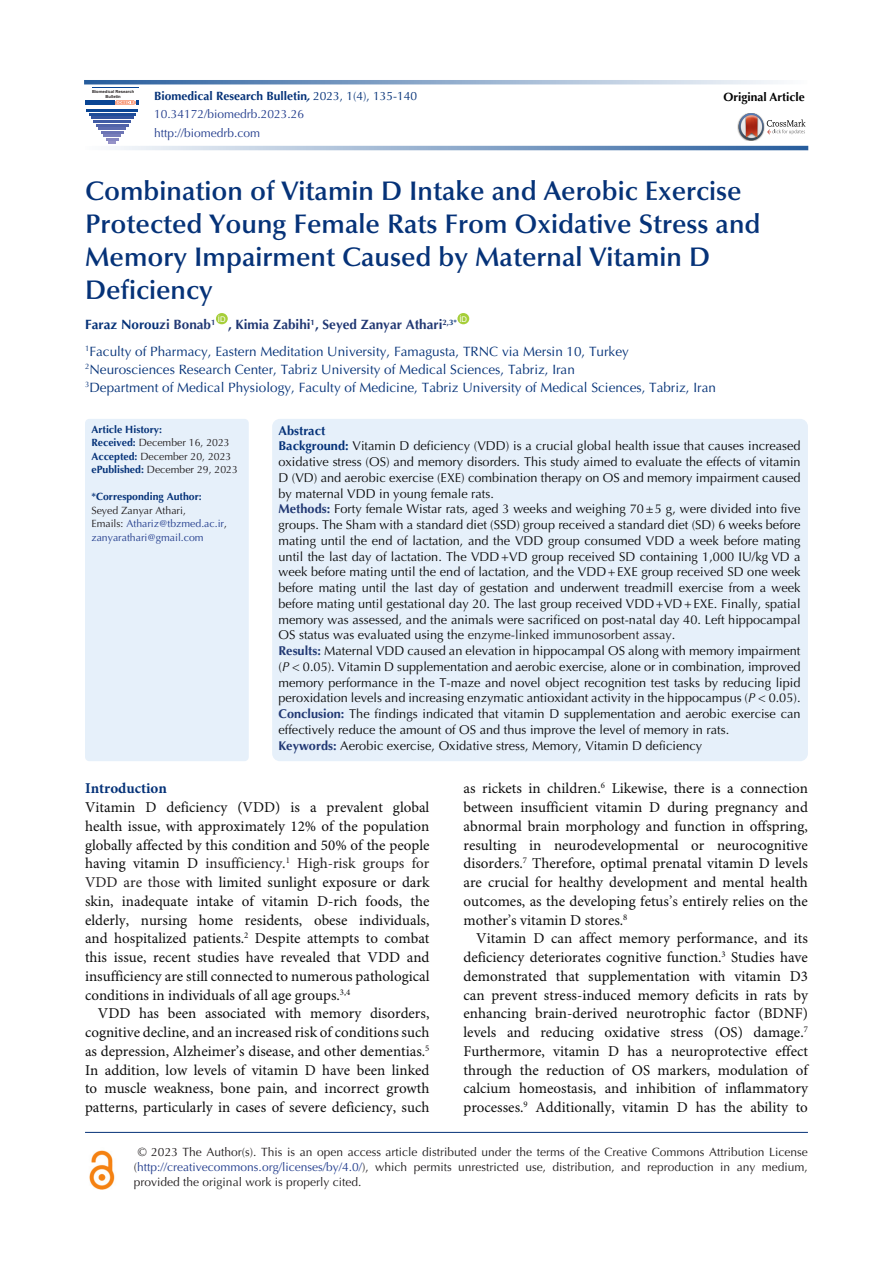
<style>
.page{position:relative;width:893px;height:1263px;background:#fff}
.page>*{position:absolute;margin:0;border:0;box-sizing:border-box;transform-origin:0 0}
.t1{font:600 27px/33px "Optima LT Std";color:#053278}
.t2{font:15px/18.8px "Minion Pro";color:#0d0d0d;text-align:justify}
.heading_1{font:700 15px "Minion Pro";color:#053278}
.t3{font:13.5px "Optima LT Std";color:#053278}
.t4{font:700 13.5px "Optima LT Std";color:#213873}
.t5{font:700 13.5px "Optima LT Std";color:#053278}
.t6{font:12.75px/15.8px "Optima LT Std";color:#0d0d0d;text-align:justify}
.t7{font:700 12.75px "Optima LT Std";color:#053278}
.corresponding{font:12px/15px "Optima LT Std";color:#231f20;text-align:justify}
.t8{font:700 12px "Optima LT Std";color:#053278}
.t9{font:12px "Optima LT Std";color:#253f8e}
.t10{font:700 12px "Optima LT Std";color:#000}
.t11{font:10.5px "Optima LT Std";color:#231f20}
.t12{font:10.5px/13.5px "Optima LT Std";color:#253f8e}
.t13{font:700 10.5px "Optima LT Std";color:#053278}
.t14{font:7.8px "Arial";color:#fff}
.t15{font:700 4.2px/4.7px "Arial";color:#231f20;text-align:center}
.s1{font-style:italic}
.s2{font-weight:400}
.s3{color:#213873}
.s4{font-weight:700;color:#053278}
.s5{color:#231f20}
.s6{font-weight:700;color:#213873}
.s7{color:#253f8e}
</style>
<div class="page">
<hr style="left:85px;top:1132px;width:723px;height:1px;background:#053278">
<div style="left:216px;top:313px;width:12px;height:11px;background:#a6ce39;border-radius:50%"></div>
<div style="left:457px;top:313px;width:12px;height:11px;background:#a6ce39;border-radius:50%"></div>
<img style="left:737px;top:121px;width:2px;height:13px">
<svg style="left:739px;top:113px;width:66px;height:27px"></svg>
<svg style="left:84px;top:80px;width:697px;height:4px;background:#8da9ca"></svg>
<svg style="left:112px;top:146px;width:696px;height:4px;background:#8da9ca"></svg>
<img style="left:89px;top:1150px;width:26px;height:40px">
<svg style="left:85px;top:87px;width:54px;height:57px"></svg>
<div style="left:85px;top:419px;width:164px;height:342px;background:#e6f0fa;border-radius:4px"></div>
<div style="left:272px;top:419px;width:536px;height:342px;background:#e6f0fa;border-radius:8px"></div>
<p class="t15" style="left:92px;top:89px;width:44px">Biomedical Research<br>Bulletin</p>
<p class="t8" style="left:154px;top:89px;width:265px">Biomedical Research Bulletin<span class="s1">,</span> <span class="s2">2023, 1(4), 135-140</span></p>
<p class="t10" style="left:723px;top:90px;width:83px">Original Article</p>
<p class="t9" style="left:154px;top:107px;width:152px">10.34172/biomedrb.2023.26</p>
<p class="t9" style="left:154px;top:126px;width:108px">http://biomedrb.com</p>
<p class="t1" style="left:85px;top:174px;width:677px">Combination of Vitamin D Intake and Aerobic Exercise Protected Young Female Rats From Oxidative Stress and Memory Impairment Caused by Maternal Vitamin D Deficiency</p>
<p class="t5" style="left:85px;top:317px;width:132px">Faraz Norou<span class="s3">zi Bonab</span><sup>1</sup></p>
<p class="t14" style="left:459px;top:314px;width:9px">ID</p>
<p class="t3" style="left:85px;top:343px;width:545px"><sup>1</sup>Faculty of Pharmacy, Eastern Meditation University, Famagusta, TRNC via Mersin 10, Turkey</p>
<p class="t3" style="left:85px;top:361px;width:491px"><sup>2</sup>Neurosciences Research Center, Tabriz University of Medical Sciences, Tabriz, Iran</p>
<p class="t3" style="left:85px;top:379px;width:632px"><sup>3</sup>Department of Medical Physiology, Faculty of Medicine, Tabriz University of Medical Sciences, Tabriz, Iran</p>
<p class="t14" style="left:218px;top:314px;width:9px">ID</p>
<p class="t4" style="left:228px;top:317px;width:230px">, Kimia Zabihi<sup>1</sup>, Seyed Zanyar Athari<sup>2,</sup><sup>3*</sup></p>
<p class="t13" style="left:91px;top:423px;width:72px">Article History:</p>
<p class="t11" style="left:91px;top:437px;width:140px"><span class="s4">Received:</span> December 16, 2023</p>
<p class="t11" style="left:91px;top:450px;width:142px"><span class="s4">Accepted:</span> December 20, 2023</p>
<p class="t11" style="left:91px;top:464px;width:148px"><span class="s4">ePublished:</span> December 29, 2023</p>
<p class="t13" style="left:91px;top:491px;width:112px">*Corresponding Author:</p>
<p class="t11" style="left:91px;top:504px;width:96px">Seyed Zanyar Athari,</p>
<p class="t12" style="left:91px;top:517px;width:137px"><span class="s5">Emails:</span> Athariz@tbzmed.ac.ir<span class="s5">, </span>zanyarathari@gmail.com</p>
<p class="t7" style="left:279px;top:423px;width:48px">Abstract</p>
<p class="t6" style="left:279px;top:438px;width:524px"><span class="s4">Background:</span> Vitamin D deficiency (VDD) is a crucial global health issue that causes increased oxidative stress (OS) and memory disorders. This study aimed to evaluate the effects of vitamin D (VD) and aerobic exercise (EXE) combination therapy on OS and memory impairment caused by maternal VDD in young female rats.</p>
<p class="t6" style="left:279px;top:501px;width:524px"><span class="s6">Methods:</span> Forty female Wistar rats, aged 3 weeks and weighing 70±5 g, were divided into five groups. The Sham with a standard diet (SSD) group received a standard diet (SD) 6 weeks before mating until the end of lactation, and the VDD group consumed VDD a week before mating until the last day of lactation. The VDD+VD group received SD containing 1,000 IU/kg VD a week before mating until the end of lactation, and the VDD+EXE group received SD one week before mating until the last day of gestation and underwent treadmill exercise from a week before mating until gestational day 20. The last group received VDD+VD+EXE. Finally, spatial memory was assessed, and the animals were sacrificed on post-natal day 40. Left hippocampal OS status was evaluated using the <span class="s5">enzyme-linked immunosorbent assay</span>.</p>
<p class="t6" style="left:279px;top:643px;width:524px"><span class="s6">Results:</span> Maternal VDD caused an elevation in hippocampal OS along with memory impairment (<span class="s1">P</span> &lt; 0.05). Vitamin D supplementation and aerobic exercise, alone or in combination, improved memory performance in the T-maze and novel object recognition test tasks by reducing lipid peroxidation levels and increasing enzymatic antioxidant activity in the hippocampus (<span class="s1">P</span> &lt; 0.05).</p>
<p class="t6" style="left:279px;top:706px;width:523px"><span class="s6">Conclusion:</span> The findings indicated that vitamin D supplementation and aerobic exercise can effectively reduce the amount of OS and thus improve the level of memory in rats.</p>
<p class="t6" style="left:279px;top:738px;width:425px"><span class="s6">Keywords:</span> Aerobic exercise, Oxidative stress, Memory, Vitamin D deficiency</p>
<p class="heading_1" style="left:85px;top:778px;width:83px">Introduction</p>
<p class="t2" style="left:85px;top:798px;width:346px">Vitamin D deficiency (VDD) is a prevalent global health issue, with approximately 12% of the population globally affected by this condition and 50% of the people having vitamin D <span class="s5">insufficiency.</span><sup>1</sup> <span class="s5">High-risk groups for VDD are those</span> with limited sunlight exposure or dark skin, inadequate intake of vitamin D-rich foods, the elderly, nursing home residents, obese individuals, and hospitalized patients.<sup>2</sup> Despite attempts to combat this issue, recent studies have revealed that VDD and insufficiency are still connected to numerous pathological conditions in individuals of all age groups.<sup>3,4</sup></p>
<p class="t2" style="left:85px;top:1005px;width:346px;text-indent:13px">VDD has been associated with memory disorders, cognitive decline, and an increased risk of conditions such as depression, Alzheimer’s disease, and other dementias.<sup>5<br></sup>In addition, low levels of vitamin D have been linked to muscle weakness, bone pain, and incorrect growth patterns, particularly in cases of severe deficiency, such</p>
<p class="t2" style="left:463px;top:780px;width:346px">as rickets in children.<sup>6</sup> Likewise, there is a connection between insufficient vitamin D during pregnancy and abnormal brain morphology and function in offspring, resulting in neurodevelopmental or neurocognitive disorders.<sup>7</sup> Therefore, optimal prenatal vitamin D levels are crucial for healthy development and mental health outcomes, as the developing fetus<span class="s5">’s</span> entirely relies on the mother<span class="s5">’</span>s vitamin D stores.<sup>8</sup></p>
<p class="t2" style="left:463px;top:930px;width:346px;text-indent:13px">Vitamin D can affect memory performance, and its deficiency deteriorates cognitive function.<sup>3</sup> Studies have demonstrated that supplementation with vitamin D3 can prevent stress-induced memory deficits in rats by enhancing brain-derived neurotrophic factor (BDNF) levels and reducing oxidative stress (OS) damage.<sup>7<br></sup>Furthermore, vitamin D has a neuroprotective effect through the reduction of OS markers, modulation of calcium homeostasis, and inhibition of inflammatory processes.<sup>9</sup> Additionally, vitamin D has the ability to</p>
<p class="corresponding" style="left:134px;top:1144px;width:675px;text-indent:4px">© 2023 The Author(s). This is an open access article distributed under the terms of the Creative Commons Attribution License (<span class="s7">http://creativecommons.org/licenses/by/4.0/</span>), which permits unrestricted use, distribution, and reproduction in any medium, provided the original work is properly cited.</p>
</div>
